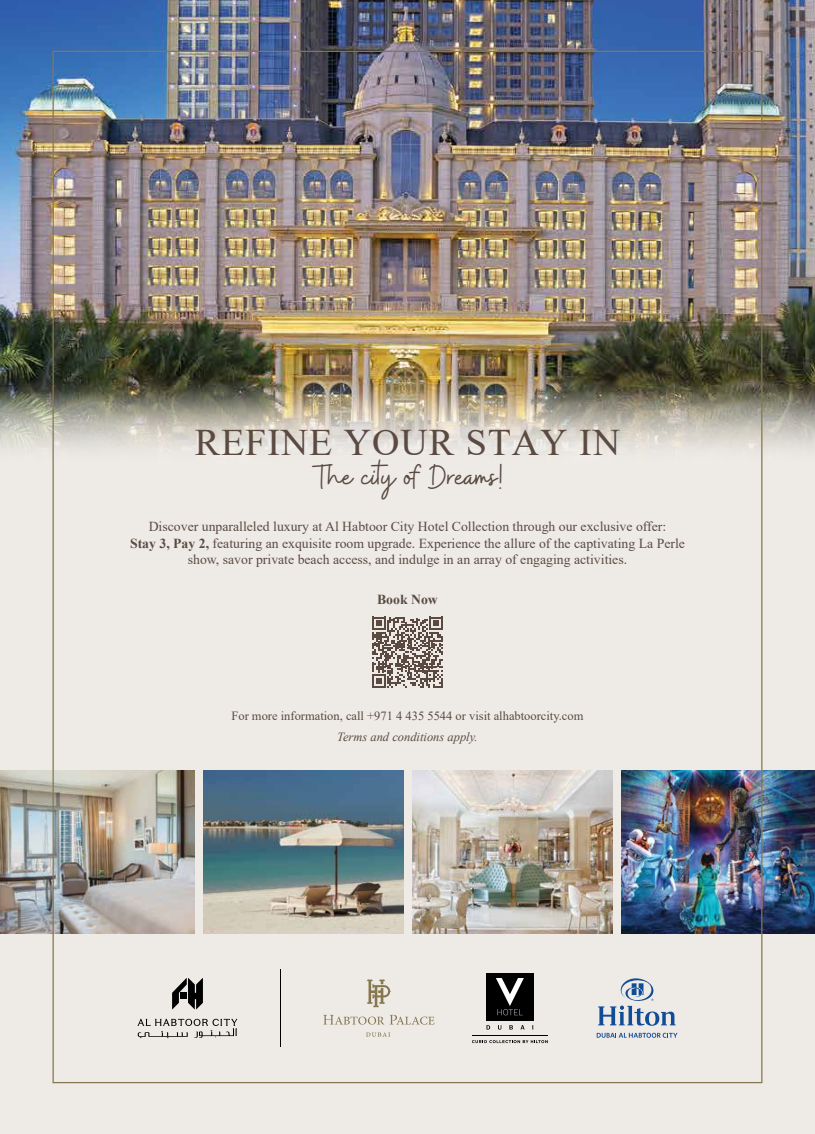
<style>
.page{position:relative;width:815px;height:1134px;background:#eeebe6}
.page>*{position:absolute;margin:0;border:0;box-sizing:border-box;transform-origin:0 0}
.t1{font:37.5px "Times New Roman";letter-spacing:.025em;color:#5a4a42}
.t2{font:35px "Buffalo";letter-spacing:-.065em;color:#5a4a42}
.t3{font:13.75px/16.5px "Times New Roman";color:#5a4a42;text-align:center}
.t4{font:700 13.75px "Times New Roman";color:#5a4a42}
.t5{font:12.5px "Times New Roman";color:#5a4a42}
.t6{font:italic 12.5px "Times New Roman";color:#5a4a42}
.s1{font-weight:700}
</style>
<div class="page">
<img style="left:0;top:0;width:815px;height:359px">
<img style="left:0;top:770px;width:815px;height:163px">
<div style="left:195px;top:770px;width:7px;height:163px;background:#eeebe6"></div>
<div style="left:404px;top:770px;width:7px;height:163px;background:#eeebe6"></div>
<div style="left:613px;top:770px;width:7px;height:163px;background:#eeebe6"></div>
<svg style="left:472px;top:1040px;width:76px;height:3px"></svg>
<hr style="left:472px;top:1035px;width:76px;height:1px;background:#000">
<div style="left:486px;top:973px;width:47px;height:47px;background:#000"></div>
<svg style="left:509px;top:1025px;width:4px;height:4px"></svg>
<svg style="left:520px;top:1025px;width:5px;height:4px"></svg>
<svg style="left:496px;top:978px;width:28px;height:37px"></svg>
<svg style="left:367px;top:979px;width:24px;height:28px"></svg>
<svg style="left:323px;top:1015px;width:61px;height:10px"></svg>
<svg style="left:390px;top:1015px;width:45px;height:10px"></svg>
<svg style="left:366px;top:1032px;width:24px;height:5px"></svg>
<svg style="left:598px;top:978px;width:78px;height:48px"></svg>
<svg style="left:597px;top:1033px;width:81px;height:5px"></svg>
<svg style="left:172px;top:978px;width:31px;height:31px"></svg>
<svg style="left:137px;top:1019px;width:100px;height:19px"></svg>
<hr style="left:280px;top:969px;width:1px;height:78px;background:#000">
<img style="left:0;top:359px;width:815px;height:13px">
<img style="left:0;top:372px;width:815px;height:139px">
<svg style="left:372px;top:617px;width:71px;height:71px"></svg>
<h1 class="t1" style="left:195px;top:416px;width:427px">REFINE YOUR STAY IN</h1>
<h2 class="t2" style="left:312px;top:456px;width:192px">The city of Dreams!</h2>
<p class="t3" style="left:130px;top:518px;width:556px">Discover unparalleled luxury at Al Habtoor City Hotel Collection through our exclusive offer:<br><span class="s1">Stay 3, Pay 2,</span> featuring an exquisite room upgrade. Experience the allure of the captivating La Perle show, savor private beach access, and indulge in an array of engaging activities.</p>
<p class="t4" style="left:377px;top:590px;width:62px">Book Now</p>
<p class="t5" style="left:231px;top:707px;width:354px">For more information, call +971 4 435 5544 or visit alhabtoorcity.com</p>
<p class="t6" style="left:337px;top:728px;width:142px">Terms and conditions apply.</p>
</div>
